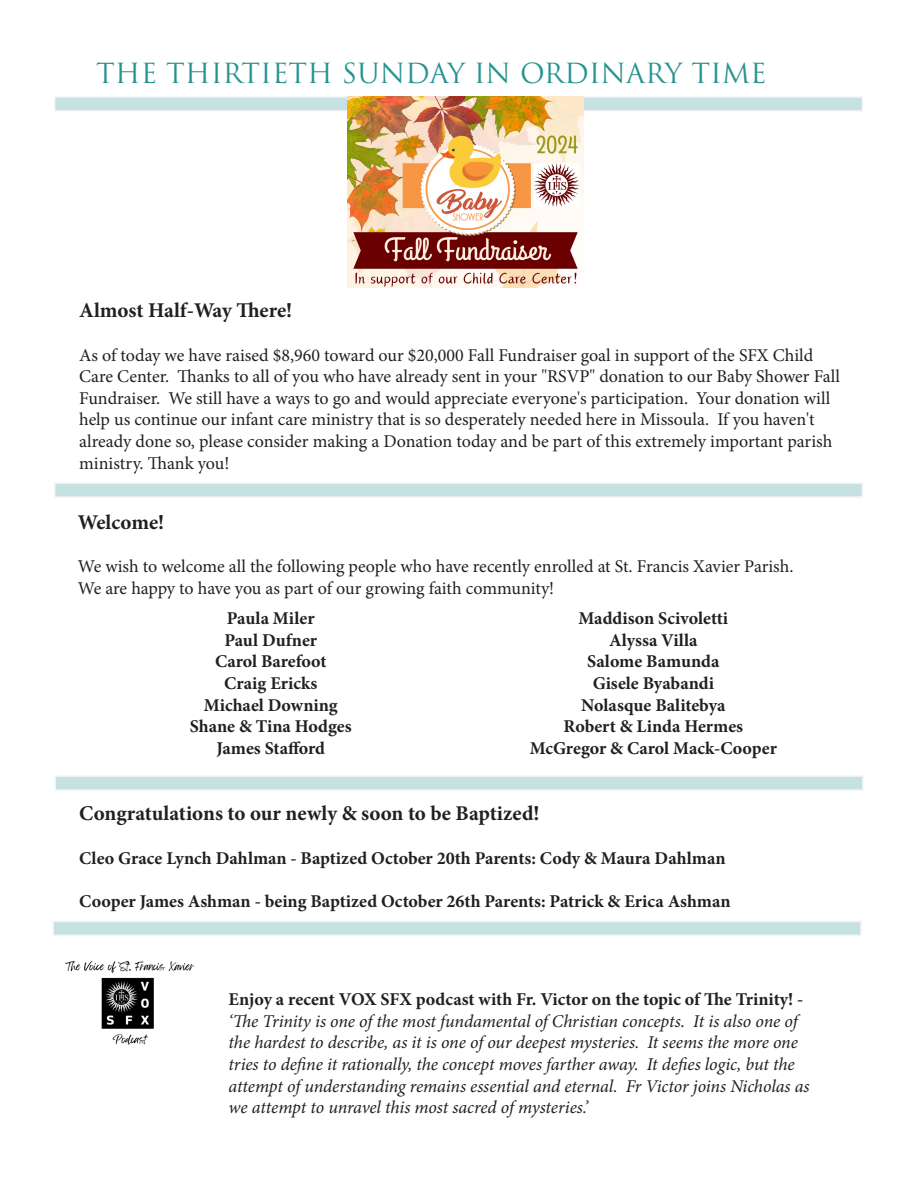
<style>
.page{position:relative;width:918px;height:1188px;background:#fff}
.page>*{position:absolute;margin:0;border:0;box-sizing:border-box;transform-origin:0 0}
.t1{font:27px "Trajan Pro";color:#269390}
.t2{font:700 21px "Minion Pro";color:#231f20}
.t3{font:18px/21.6px "Minion Pro";letter-spacing:-.005em;color:#231f20}
.t4{font:italic 18px/21.6px "Minion Pro";letter-spacing:-.01em;color:#231f20}
.t5{font:700 18px "Minion Pro";color:#231f20}
.s1{font-weight:700;font-style:normal}
</style>
<div class="page">
<div style="left:54px;top:482px;width:809px;height:16px;background:#c5e2e1;border:2px solid #d8cfe8"></div>
<div style="left:54px;top:96px;width:809px;height:16px;background:#c5e2e1;border:2px solid #d8cfe8"></div>
<img style="left:347px;top:96px;width:236px;height:192px">
<div style="left:54px;top:775px;width:810px;height:16px;background:#c5e2e1;border:2px solid #d8cfe8"></div>
<img style="left:65px;top:960px;width:130px;height:85px">
<div style="left:52px;top:921px;width:810px;height:15px;background:#c5e2e1;border:2px solid #d8cfe8"></div>
<p class="t1" style="left:96px;top:56px;width:672px">THE THIRTIETH SUNDAY IN ORDINARY TIME</p>
<p class="t2" style="left:79px;top:296px;width:215px">Almost Half-Way There!</p>
<p class="t3" style="left:79px;top:344px;width:762px">As of today we have raised $8,960 toward our $20,000 Fall Fundraiser goal in support of the SFX Child Care Center. Thanks to all of you who have already sent in your "RSVP" donation to our Baby Shower Fall Fundraiser. We still have a ways to go and would appreciate everyone's participation. Your donation will help us continue our infant care ministry that is so desperately needed here in Missoula. If you haven't already done so, please consider making a Donation today and be part of this extremely important parish ministry. Thank you!</p>
<p class="t2" style="left:78px;top:507px;width:88px">Welcome!</p>
<p class="t3" style="left:78px;top:556px;width:717px">We wish to welcome all the following people who have recently enrolled at St. Francis Xavier Parish.</p>
<p class="t3" style="left:78px;top:577px;width:478px">We are happy to have you as part of our growing faith community!</p>
<p class="t5" style="left:578px;top:606px;width:151px">Maddison Scivoletti</p>
<p class="t5" style="left:609px;top:627px;width:90px">Alyssa Villa</p>
<p class="t5" style="left:587px;top:649px;width:134px">Salome Bamunda</p>
<p class="t5" style="left:593px;top:671px;width:123px">Gisele Byabandi</p>
<p class="t5" style="left:581px;top:692px;width:146px">Nolasque Balitebya</p>
<p class="t5" style="left:564px;top:714px;width:181px">Robert &amp; Linda Hermes</p>
<p class="t5" style="left:530px;top:735px;width:249px">McGregor &amp; Carol Mack-Cooper</p>
<p class="t5" style="left:227px;top:606px;width:89px">Paula Miler</p>
<p class="t5" style="left:224px;top:627px;width:94px">Paul Dufner</p>
<p class="t5" style="left:215px;top:649px;width:113px">Carol Barefoot</p>
<p class="t5" style="left:224px;top:671px;width:95px">Craig Ericks</p>
<p class="t5" style="left:204px;top:692px;width:136px">Michael Downing</p>
<p class="t5" style="left:190px;top:714px;width:163px">Shane &amp; Tina Hodges</p>
<p class="t5" style="left:216px;top:735px;width:110px">James Stafford</p>
<p class="t2" style="left:79px;top:799px;width:462px">Congratulations to our newly &amp; soon to be Baptized!</p>
<p class="t5" style="left:79px;top:845px;width:648px">Cleo Grace Lynch Dahlman - Baptized October 20th Parents: Cody &amp; Maura Dahlman</p>
<p class="t5" style="left:79px;top:888px;width:653px">Cooper James Ashman - being Baptized October 26th Parents: Patrick &amp; Erica Ashman</p>
<p class="t4" style="left:229px;top:989px;width:583px"><span class="s1">Enjoy a recent VOX SFX podcast with Fr. Victor on the topic of The Trinity! - </span>‘The Trinity is one of the most fundamental of Christian concepts. It is also one of the hardest to describe, as it is one of our deepest mysteries. It seems the more one tries to define it rationally, the concept moves farther away. It defies logic, but the attempt of understanding remains essential and eternal. Fr Victor joins Nicholas as we attempt to unravel this most sacred of mysteries.’</p>
</div>
